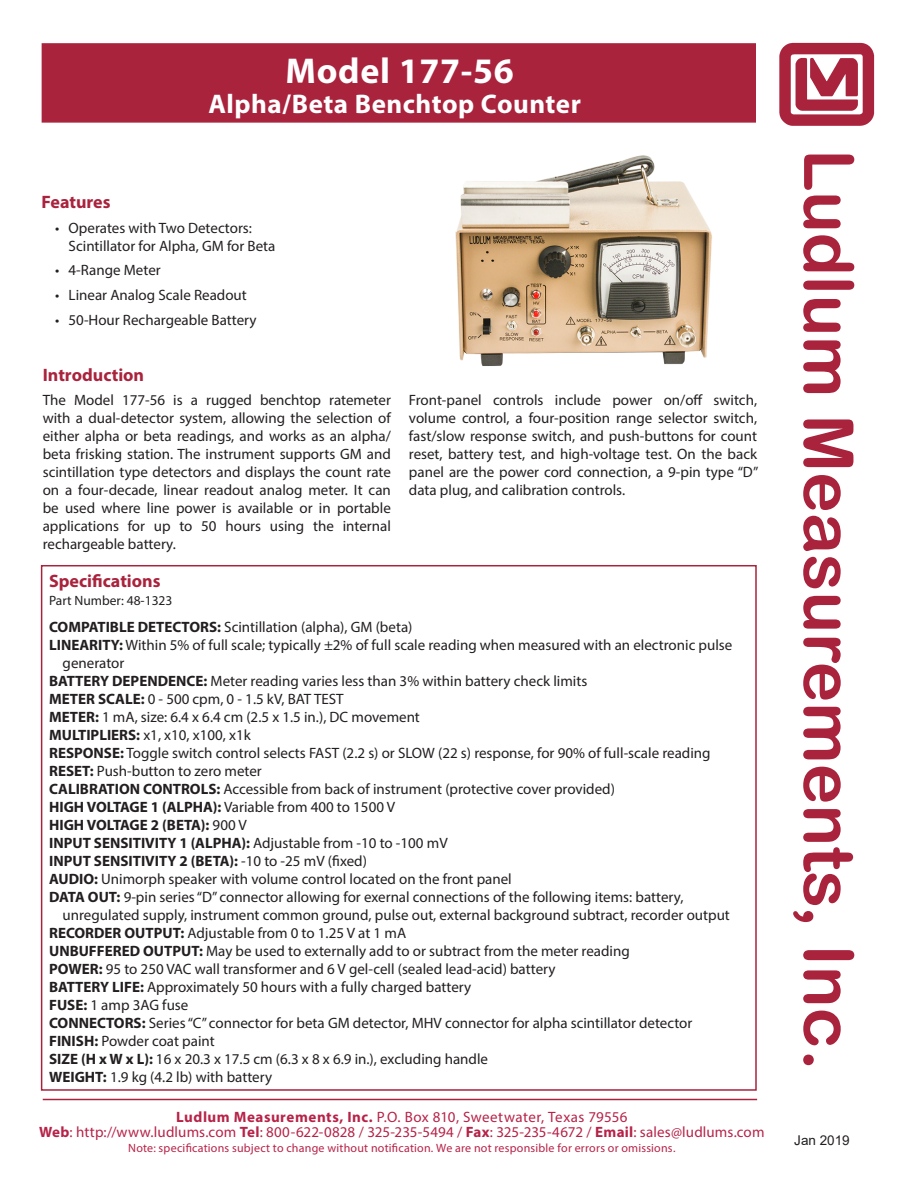
<style>
.page{position:relative;width:918px;height:1188px;background:#fff}
.page>*{position:absolute;margin:0;border:0;box-sizing:border-box;transform-origin:0 0}
.t1{font:69px "Arial Rounded MT Bold";color:#a9233d}
.t2{font:700 36px "Myriad Pro";letter-spacing:.02em;color:#fff}
.t3{font:700 27px "Myriad Pro";letter-spacing:.02em;color:#fff}
.Subhead_2{font:700 18px "Myriad Pro";color:#a9233d}
.Subhead_2-2{font:15px/18px "Myriad Pro";color:#231f20}
.t4{font:15px "Myriad Pro";letter-spacing:.01em;color:#b72348}
.Subhead_2-3{font:700 15px "Myriad Pro";color:#231f20}
.t5{font:13.5px "Myriad Pro";color:#231f20}
.t6{font:13.5px "Arial";color:#231f20}
.t7{font:12px "Myriad Pro";letter-spacing:.02em;color:#b72348}
.s1{font-weight:700}
.s2{font-weight:400}
.s3{font-size:72px}
</style>
<div class="page">
<img style="left:779px;top:42px;width:96px;height:84px">
<hr style="left:43px;top:1099px;width:714px;height:1px;background:#a9233d">
<img style="left:455px;top:155px;width:257px;height:211px">
<div style="left:42px;top:43px;width:714px;height:80px;background:#a9233d;border:2px solid #a9233d"></div>
<p class="t2" style="left:285px;top:48px;width:230px">Model 177-56</p>
<p class="t3" style="left:208px;top:86px;width:374px">Alpha/Beta Benchtop Counter</p>
<p class="Subhead_2" style="left:42px;top:190px;width:70px">Features</p>
<p class="Subhead_2-2" style="left:69px;top:218px;width:208px;text-indent:-14px">• Operates with Two Detectors:<br>Scintillator for Alpha, GM for Beta</p>
<p class="Subhead_2-2" style="left:55px;top:261px;width:107px">• 4-Range Meter</p>
<p class="Subhead_2-2" style="left:55px;top:286px;width:193px">• Linear Analog Scale Readout</p>
<p class="Subhead_2-2" style="left:55px;top:311px;width:203px">• 50-Hour Rechargeable Battery</p>
<p class="Subhead_2" style="left:43px;top:363px;width:103px">Introduction</p>
<p class="Subhead_2-2" style="left:43px;top:391px;width:350px;text-align:justify">The Model 177-56 is a rugged benchtop ratemeter with a dual-detector system, allowing the selection of either alpha or beta readings, and works as an alpha/ beta frisking station. The instrument supports GM and scintillation type detectors and displays the count rate on a four-decade, linear readout analog meter. It can be used where line power is available or in portable applications for up to 50 hours using the internal rechargeable battery.</p>
<p class="Subhead_2-2" style="left:409px;top:391px;width:351px;text-align:justify">Front-panel controls include power on/off switch, volume control, a four-position range selector switch, fast/slow response switch, and push-buttons for count reset, battery test, and high-voltage test. On the back panel are the power cord connection, a 9-pin type “D” data plug, and calibration controls.</p>
<p class="Subhead_2" style="left:49px;top:569px;width:113px">Specifications</p>
<p class="t5" style="left:49px;top:593px;width:125px">Part Number: 48-1323</p>
<p class="Subhead_2-2" style="left:49px;top:618px;width:365px"><span class="s1">COMPATIBLE DETECTORS:</span> Scintillation (alpha), GM (beta)</p>
<p class="Subhead_2-2" style="left:63px;top:636px;width:671px;text-indent:-14px"><span class="s1">LINEARITY:</span> Within 5% of full scale; typically ±2% of full scale reading when measured with an electronic pulse generator</p>
<p class="Subhead_2-2" style="left:49px;top:672px;width:540px"><span class="s1">BATTERY DEPENDENCE:</span> Meter reading varies less than 3% within battery check limits</p>
<p class="Subhead_2-2" style="left:49px;top:690px;width:296px"><span class="s1">METER SCALE:</span> 0 - 500 cpm, 0 - 1.5 kV, BAT TEST</p>
<p class="Subhead_2-2" style="left:49px;top:708px;width:372px"><span class="s1">METER:</span> 1 mA, size: 6.4 x 6.4 cm (2.5 x 1.5 in.), DC movement</p>
<p class="Subhead_2-2" style="left:49px;top:726px;width:203px"><span class="s1">MULTIPLIERS:</span> x1, x10, x100, x1k</p>
<p class="Subhead_2-2" style="left:49px;top:744px;width:663px"><span class="s1">RESPONSE:</span> Toggle switch control selects FAST (2.2 s) or SLOW (22 s) response, for 90% of full-scale reading</p>
<p class="Subhead_2-2" style="left:49px;top:762px;width:214px"><span class="s1">RESET:</span> Push-button to zero meter</p>
<p class="Subhead_2-2" style="left:49px;top:780px;width:567px"><span class="s1">CALIBRATION CONTROLS:</span> Accessible from back of instrument (protective cover provided)</p>
<p class="Subhead_2-2" style="left:49px;top:798px;width:347px"><span class="s1">HIGH VOLTAGE 1 (ALPHA):</span> Variable from 400 to 1500 V</p>
<p class="Subhead_2-3" style="left:49px;top:816px;width:199px">HIGH VOLTAGE 2 (BETA): <span class="s2">900 V</span></p>
<p class="Subhead_2-3" style="left:49px;top:834px;width:400px">INPUT SENSITIVITY 1 (ALPHA): <span class="s2">Adjustable from -10 to -100 mV</span></p>
<p class="Subhead_2-3" style="left:49px;top:852px;width:319px">INPUT SENSITIVITY 2 (BETA): <span class="s2">-10 to -25 mV (fixed)</span></p>
<p class="Subhead_2-2" style="left:49px;top:870px;width:464px"><span class="s1">AUDIO:</span> Unimorph speaker with volume control located on the front panel</p>
<p class="Subhead_2-2" style="left:63px;top:888px;width:669px;text-indent:-14px"><span class="s1">DATA OUT:</span> 9-pin series “D” connector allowing for exernal connections of the following items: battery, unregulated supply, instrument common ground, pulse out, external background subtract, recorder output</p>
<p class="Subhead_2-2" style="left:49px;top:924px;width:359px"><span class="s1">RECORDER OUTPUT:</span> Adjustable from 0 to 1.25 V at 1 mA</p>
<p class="Subhead_2-2" style="left:49px;top:942px;width:582px"><span class="s1">UNBUFFERED OUTPUT:</span> May be used to externally add to or subtract from the meter reading</p>
<p class="Subhead_2-2" style="left:49px;top:960px;width:508px"><span class="s1">POWER:</span> 95 to 250 VAC wall transformer and 6 V gel-cell (sealed lead-acid) battery</p>
<p class="Subhead_2-2" style="left:49px;top:978px;width:424px"><span class="s1">BATTERY LIFE:</span> Approximately 50 hours with a fully charged battery</p>
<p class="Subhead_2-2" style="left:49px;top:996px;width:141px"><span class="s1">FUSE:</span> 1 amp 3AG fuse</p>
<p class="Subhead_2-2" style="left:49px;top:1014px;width:645px"><span class="s1">CONNECTORS:</span> Series “C” connector for beta GM detector, MHV connector for alpha scintillator detector</p>
<p class="Subhead_2-2" style="left:49px;top:1032px;width:167px"><span class="s1">FINISH:</span> Powder coat paint</p>
<p class="Subhead_2-2" style="left:49px;top:1050px;width:441px"><span class="s1">SIZE (H x W x L):</span> 16 x 20.3 x 17.5 cm (6.3 x 8 x 6.9 in.), excluding handle</p>
<p class="Subhead_2-2" style="left:49px;top:1068px;width:225px"><span class="s1">WEIGHT:</span> 1.9 kg (4.2 lb) with battery</p>
<p class="t4" style="left:176px;top:1107px;width:453px"><span class="s1">Ludlum Measurements, Inc.</span> P.O. Box 810, Sweetwater, Texas 79556</p>
<p class="t4" style="left:39px;top:1122px;width:727px"><span class="s1">Web</span>: http://www.ludlums.com <span class="s1">Tel</span>: 800-622-0828 / 325-235-5494 / <span class="s1">Fax</span>: 325-235-4672 / <span class="s1">Email</span>: sales@ludlums.com</p>
<p class="t7" style="left:128px;top:1140px;width:549px">Note: specifications subject to change without notification. We are not responsible for errors or omissions.</p>
<p class="t1" style="left:869px;top:149px;width:923px;rotate:90deg">Ludlum Measurements, Inc<span class="s3">.</span></p>
<p class="t6" style="left:794px;top:1131px;width:57px">Jan 2019</p>
</div>
